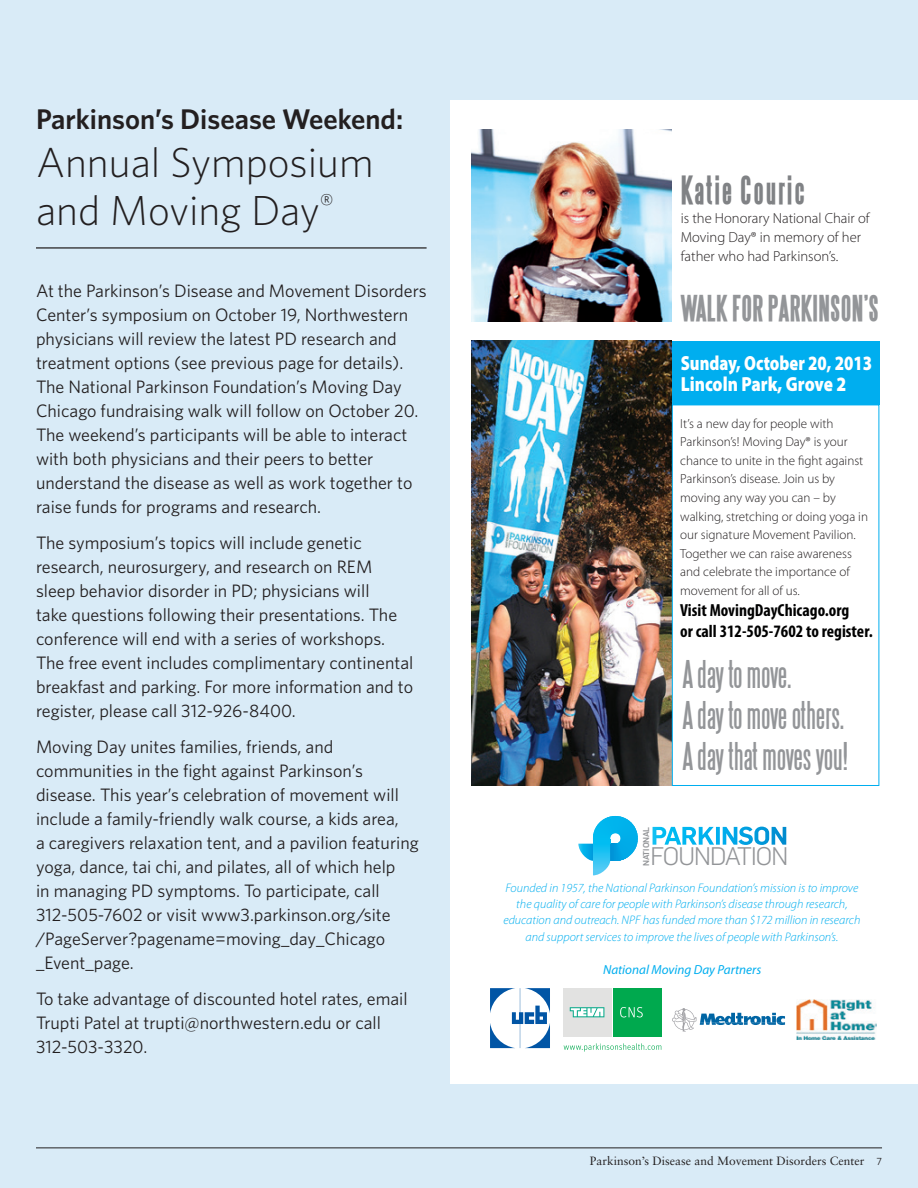
<style>
.page{position:relative;width:918px;height:1188px;background:#d9ebf7}
.page>*{position:absolute;margin:0;border:0;box-sizing:border-box;transform-origin:0 0}
.Cover_Head{font:300 42px/48px "Whitney";color:#231f20}
.t1{font:35.1px/41px "Steelfish";letter-spacing:-.005em;color:#939598}
.t2{font:700 35.1px "Steelfish";letter-spacing:.05em;color:#808285}
.t3{font:700 32.1px "Steelfish";letter-spacing:.01em;color:#939598}
.Cover_Head-2{font:600 28.5px "Whitney";color:#231f20}
.t4{font:300 24.9px "Flama";letter-spacing:-.035em;color:#939598}
.t5{font:900 20.4px/20.4px "Myriad Pro";color:#fff;scale:.8 1}
.t6{font:18px/24px "Whitney";color:#231f20}
.t7{font:700 condensed 17.55px/21.5px "Myriad Pro";color:#000001}
.t8{font:300 14.55px/19px "Myriad Pro";color:#231f20}
.t9{font:300 13.2px/18.5px "Myriad Pro";color:#231f20}
.t10{font:italic 13.2px "Myriad Pro";color:#00aeef}
.t11{font:italic 300 12.45px/16px "Myriad Pro";color:#00aeef;text-align:center}
.t12{font:12px "Sabon LT Std";color:#231f20}
.t13{font:500 8.4px "Flama";letter-spacing:-.02em;color:#939598}
.s1{font-family:"Whitney";font-size:10.5px}
</style>
<div class="page">
<hr style="left:36px;top:247px;width:391px;height:2px;background:#231f20">
<div style="left:450px;top:100px;width:468px;height:984px;background:#fff"></div>
<svg style="left:578px;top:816px;width:60px;height:59px"></svg>
<svg style="left:653px;top:827px;width:133px;height:18px"></svg>
<svg style="left:490px;top:988px;width:60px;height:60px"></svg>
<img style="left:796px;top:1000px;width:80px;height:40px">
<div style="left:563px;top:988px;width:48px;height:48px;background:#e2e2e1"></div>
<svg style="left:570px;top:1007px;width:34px;height:10px"></svg>
<div style="left:614px;top:988px;width:48px;height:48px;background:#00a94e"></div>
<svg style="left:620px;top:1007px;width:23px;height:10px"></svg>
<svg style="left:564px;top:1043px;width:97px;height:9px"></svg>
<svg style="left:672px;top:1008px;width:113px;height:24px"></svg>
<img style="left:472px;top:341px;width:200px;height:445px">
<img style="left:472px;top:129px;width:200px;height:192px">
<div style="left:672px;top:405px;width:207px;height:381px;border:1px solid #00aeef"></div>
<div style="left:672px;top:341px;width:207px;height:64px;background:#00aeef"></div>
<hr style="left:36px;top:1148px;width:846px;height:1px;background:#231f20">
<p class="Cover_Head-2" style="left:36px;top:100px;width:369px">Parkinson’s Disease Weekend:</p>
<p class="Cover_Head" style="left:36px;top:137px;width:339px">Annual Symposium and Moving Day<sup>®</sup></p>
<p class="t6" style="left:36px;top:278px;width:392px">At the Parkinson’s Disease and Movement Disorders Center’s symposium on October 19, Northwestern physicians will review the latest PD research and treatment options (see previous page for details).<br>The National Parkinson Foundation’s Moving Day Chicago fundraising walk will follow on October 20.<br>The weekend’s participants will be able to interact with both physicians and their peers to better understand the disease as well as work together to raise funds for programs and research.</p>
<p class="t6" style="left:36px;top:530px;width:379px">The symposium’s topics will include genetic research, neurosurgery, and research on REM sleep behavior disorder in PD; physicians will<br>take questions following their presentations. The conference will end with a series of workshops.<br>The free event includes complimentary continental breakfast and parking. For more information and to register, please call 312-926-8400.</p>
<p class="t6" style="left:36px;top:734px;width:384px">Moving Day unites families, friends, and communities in the fight against Parkinson’s disease. This year’s celebration of movement will include a family-friendly walk course, a kids area,<br>a caregivers relaxation tent, and a pavilion featuring yoga, dance, tai chi, and pilates, all of which help<br>in managing PD symptoms. To participate, call 312-505-7602 or visit www3.parkinson.org/site /PageServer?pagename=moving_day_Chicago _Event_page.</p>
<p class="t6" style="left:36px;top:986px;width:373px">To take advantage of discounted hotel rates, email<br>Trupti Patel at trupti@northwestern.edu or call<br>312-503-3320.</p>
<p class="t2" style="left:681px;top:170px;width:126px">Katie Couric</p>
<p class="t8" style="left:681px;top:208px;width:190px">is the Honorary National Chair of<br>Moving Day® in memory of her father who had Parkinson’s.</p>
<p class="t3" style="left:681px;top:290px;width:200px">WALK FOR PARKINSON’S</p>
<p class="t5" style="left:681px;top:352px;width:241px">Sunday, October 20, 2013<br>Lincoln Park, Grove 2</p>
<p class="t9" style="left:680px;top:414px;width:189px">It’s a new day for people with<br>Parkinson’s! Moving Day® is your chance to unite in the fight against<br>Parkinson’s disease. Join us by moving any way you can – by walking, stretching or doing yoga in our signature Movement Pavilion.<br>Together we can raise awareness and celebrate the importance of movement for all of us.</p>
<p class="t7" style="left:680px;top:599px;width:194px">Visit MovingDayChicago.org<br>or call 312-505-7602 to register.</p>
<p class="t1" style="left:683px;top:654px;width:167px">A day to move.<br>A day to move others.<br>A day that moves you!</p>
<p class="t13" style="left:640px;top:866px;width:40px;rotate:-90deg">NATIONAL</p>
<p class="t4" style="left:651px;top:840px;width:139px">FOUNDATION</p>
<p class="t11" style="left:503px;top:880px;width:359px">Founded in 1957, the National Parkinson Foundation’s mission is to improve the quality of care for people with Parkinson’s disease through research, education and outreach. NPF has funded more than $172 million in research and support services to improve the lives of people with Parkinson’s.</p>
<p class="t10" style="left:603px;top:962px;width:160px">National Moving Day Partners</p>
<p class="t12" style="left:590px;top:1153px;width:294px">Parkinson’s Disease and Movement Disorders Center <span class="s1">7</span></p>
</div>
